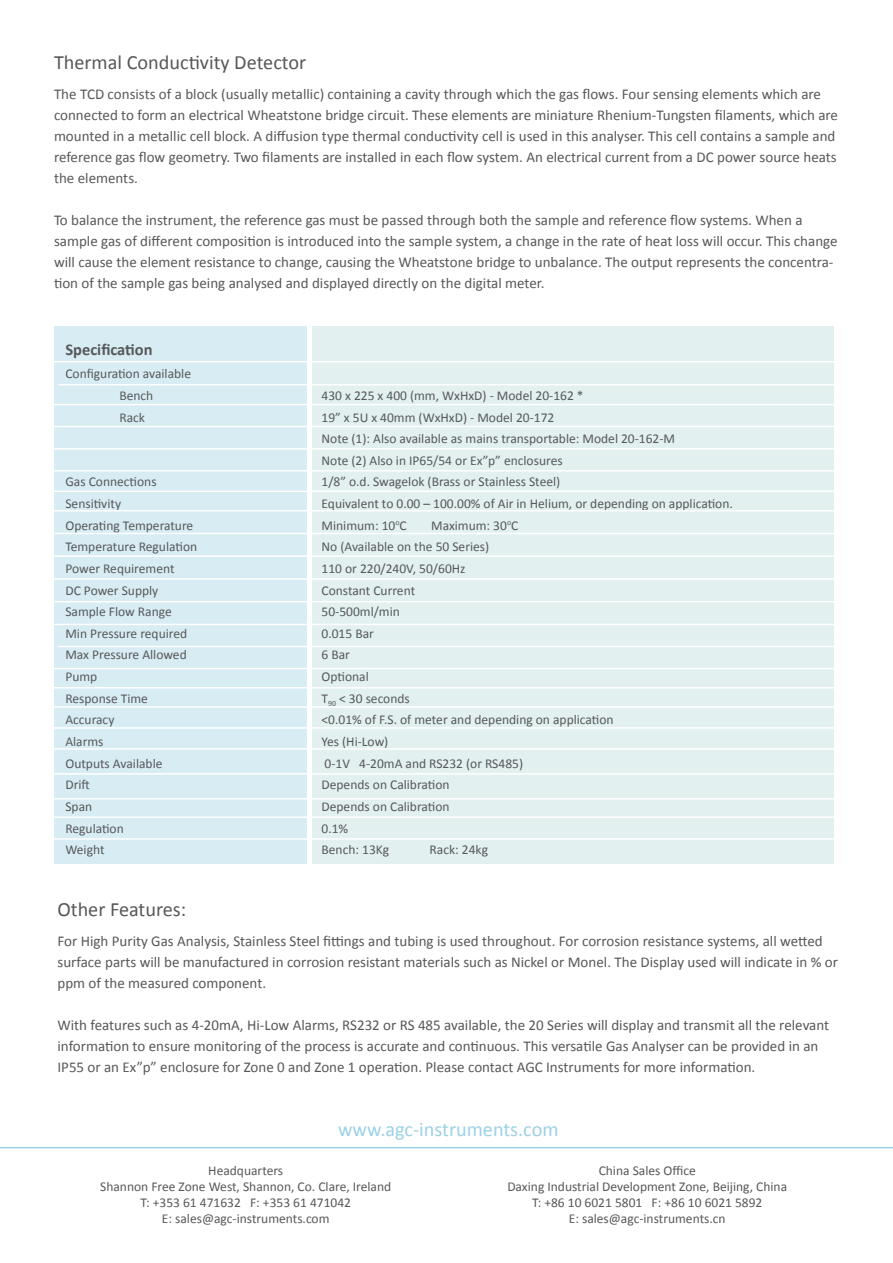
<style>
.page{position:relative;width:893px;height:1263px;background:#fff}
.page>*{position:absolute;margin:0;border:0;box-sizing:border-box;transform-origin:0 0}
.t1{font:20.25px "Calibri";color:#57585a}
.t2{font:20.25px "Calibri";color:#9cd1e5}
.t3{font:700 16.5px "Calibri";color:#57585a}
.t4{font:15px/21px "Calibri";color:#57585a}
.t5{font:13.5px "Calibri";color:#57585a}
</style>
<div class="page">
<div style="left:55px;top:327px;width:252px;height:537px;background:#d8ecf4"></div>
<div style="left:312px;top:327px;width:521px;height:537px;background:#e2f0f0"></div>
<hr style="left:50px;top:510px;width:793px;height:1px;background:#fff">
<hr style="left:53px;top:668px;width:794px;height:1px;background:#fff">
<hr style="left:58px;top:384px;width:794px;height:1px;background:#fff">
<hr style="left:54px;top:448px;width:794px;height:2px;background:#fff">
<hr style="left:58px;top:646px;width:794px;height:1px;background:#fff">
<hr style="left:50px;top:687px;width:793px;height:1px;background:#fff">
<hr style="left:55px;top:601px;width:793px;height:1px;background:#fff">
<hr style="left:50px;top:555px;width:793px;height:2px;background:#fff">
<hr style="left:54px;top:404px;width:794px;height:1px;background:#fff">
<hr style="left:53px;top:578px;width:794px;height:2px;background:#fff">
<hr style="left:54px;top:491px;width:794px;height:1px;background:#fff">
<hr style="left:54px;top:727px;width:794px;height:2px;background:#fff">
<hr style="left:53px;top:706px;width:794px;height:2px;background:#fff">
<hr style="left:50px;top:361px;width:793px;height:1px;background:#fff">
<hr style="left:53px;top:624px;width:794px;height:1px;background:#fff">
<hr style="left:53px;top:748px;width:794px;height:2px;background:#fff">
<hr style="left:54px;top:470px;width:794px;height:1px;background:#fff">
<hr style="left:53px;top:773px;width:794px;height:1px;background:#fff">
<hr style="left:54px;top:426px;width:794px;height:1px;background:#fff">
<hr style="left:55px;top:533px;width:793px;height:1px;background:#fff">
<hr style="left:53px;top:798px;width:794px;height:1px;background:#fff">
<hr style="left:50px;top:816px;width:793px;height:2px;background:#fff">
<hr style="left:50px;top:838px;width:793px;height:2px;background:#fff">
<hr style="left:0;top:1147px;width:893px;height:1px;background:#9cd1e5">
<p class="t1" style="left:54px;top:50px;width:254px">Thermal Conductivity Detector</p>
<p class="t4" style="left:54px;top:83px;width:785px">The TCD consists of a block (usually metallic) containing a cavity through which the gas flows. Four sensing elements which are connected to form an electrical Wheatstone bridge circuit. These elements are miniature Rhenium-Tungsten filaments, which are mounted in a metallic cell block. A diffusion type thermal conductivity cell is used in this analyser. This cell contains a sample and reference gas flow geometry. Two filaments are installed in each flow system. An electrical current from a DC power source heats the elements.</p>
<p class="t4" style="left:54px;top:209px;width:785px">To balance the instrument, the reference gas must be passed through both the sample and reference flow systems. When a sample gas of different composition is introduced into the sample system, a change in the rate of heat loss will occur. This change will cause the element resistance to change, causing the Wheatstone bridge to unbalance. The output represents the concentra&shy;tion of the sample gas being analysed and displayed directly on the digital meter.</p>
<p class="t3" style="left:65px;top:339px;width:89px">Specification</p>
<p class="t5" style="left:65px;top:365px;width:127px">Configuration available</p>
<p class="t5" style="left:119px;top:387px;width:35px">Bench</p>
<p class="t5" style="left:119px;top:409px;width:27px">Rack</p>
<p class="t5" style="left:65px;top:474px;width:93px">Gas Connections</p>
<p class="t5" style="left:65px;top:495px;width:57px">Sensitivity</p>
<p class="t5" style="left:65px;top:517px;width:129px">Operating Temperature</p>
<p class="t5" style="left:65px;top:538px;width:133px">Temperature Regulation</p>
<p class="t5" style="left:65px;top:560px;width:111px">Power Requirement</p>
<p class="t5" style="left:65px;top:582px;width:95px">DC Power Supply</p>
<p class="t5" style="left:65px;top:603px;width:108px">Sample Flow Range</p>
<p class="t5" style="left:65px;top:625px;width:123px">Min Pressure required</p>
<p class="t5" style="left:65px;top:647px;width:123px">Max Pressure Allowed</p>
<p class="t5" style="left:65px;top:668px;width:33px">Pump</p>
<p class="t5" style="left:65px;top:690px;width:84px">Response Time</p>
<p class="t5" style="left:65px;top:711px;width:51px">Accuracy</p>
<p class="t5" style="left:65px;top:733px;width:40px">Alarms</p>
<p class="t5" style="left:65px;top:755px;width:99px">Outputs Available</p>
<p class="t5" style="left:65px;top:776px;width:26px">Drift</p>
<p class="t5" style="left:65px;top:798px;width:28px">Span</p>
<p class="t5" style="left:65px;top:820px;width:60px">Regulation</p>
<p class="t5" style="left:65px;top:841px;width:41px">Weight</p>
<p class="t5" style="left:322px;top:387px;width:264px">430 x 225 x 400 (mm, WxHxD) - Model 20-162 *</p>
<p class="t5" style="left:322px;top:409px;width:234px">19” x 5U x 40mm (WxHxD) - Model 20-172</p>
<p class="t5" style="left:322px;top:430px;width:355px">Note (1): Also available as mains transportable: Model 20-162-M</p>
<p class="t5" style="left:322px;top:452px;width:243px">Note (2) Also in IP65/54 or Ex”p” enclosures</p>
<p class="t5" style="left:322px;top:474px;width:240px">1/8” o.d. Swagelok (Brass or Stainless Steel)</p>
<p class="t5" style="left:322px;top:495px;width:413px">Equivalent to 0.00 – 100.00% of Air in Helium, or depending on application.</p>
<p class="t5" style="left:322px;top:517px;width:87px">Minimum: 10<sup>o</sup>C</p>
<p class="t5" style="left:431px;top:517px;width:89px">Maximum: 30<sup>o</sup>C</p>
<p class="t5" style="left:322px;top:538px;width:169px">No (Available on the 50 Series)</p>
<p class="t5" style="left:322px;top:560px;width:146px">110 or 220/240V, 50/60Hz</p>
<p class="t5" style="left:322px;top:582px;width:95px">Constant Current</p>
<p class="t5" style="left:322px;top:603px;width:80px">50-500ml/min</p>
<p class="t5" style="left:322px;top:625px;width:54px">0.015 Bar</p>
<p class="t5" style="left:322px;top:647px;width:30px">6 Bar</p>
<p class="t5" style="left:322px;top:668px;width:49px">Optional</p>
<p class="t5" style="left:322px;top:690px;width:90px">T<sub>90</sub> &lt; 30 seconds</p>
<p class="t5" style="left:322px;top:711px;width:294px">&lt;0.01% of F.S. of meter and depending on application</p>
<p class="t5" style="left:322px;top:733px;width:68px">Yes (Hi-Low)</p>
<p class="t5" style="left:325px;top:755px;width:200px">0-1V 4-20mA and RS232 (or RS485)</p>
<p class="t5" style="left:322px;top:776px;width:130px">Depends on Calibration</p>
<p class="t5" style="left:322px;top:798px;width:130px">Depends on Calibration</p>
<p class="t5" style="left:322px;top:820px;width:28px">0.1%</p>
<p class="t5" style="left:322px;top:841px;width:69px">Bench: 13Kg</p>
<p class="t5" style="left:430px;top:841px;width:60px">Rack: 24kg</p>
<p class="t1" style="left:57px;top:897px;width:130px">Other Features:</p>
<p class="t4" style="left:57px;top:929px;width:782px">For High Purity Gas Analysis, Stainless Steel fittings and tubing is used throughout. For corrosion resistance systems, all wetted surface parts will be manufactured in corrosion resistant materials such as Nickel or Monel. The Display used will indicate in % or ppm of the measured component.</p>
<p class="t4" style="left:57px;top:1014px;width:773px">With features such as 4-20mA, Hi-Low Alarms, RS232 or RS 485 available, the 20 Series will display and transmit all the relevant information to ensure monitoring of the process is accurate and continuous. This versatile Gas Analyser can be provided in an<br>IP55 or an Ex”p” enclosure for Zone 0 and Zone 1 operation. Please contact AGC Instruments for more information.</p>
<p class="t2" style="left:338px;top:1116px;width:222px">www.agc-instruments.com</p>
<p class="t5" style="left:208px;top:1162px;width:76px">Headquarters</p>
<p class="t5" style="left:100px;top:1178px;width:293px">Shannon Free Zone West, Shannon, Co. Clare, Ireland</p>
<p class="t5" style="left:140px;top:1194px;width:212px">T: +353 61 471632 F: +353 61 471042</p>
<p class="t5" style="left:162px;top:1210px;width:169px">E: sales@agc-instruments.com</p>
<p class="t5" style="left:599px;top:1162px;width:99px">China Sales Office</p>
<p class="t5" style="left:507px;top:1178px;width:281px">Daxing Industrial Development Zone, Beijing, China</p>
<p class="t5" style="left:532px;top:1194px;width:232px">T: +86 10 6021 5801 F: +86 10 6021 5892</p>
<p class="t5" style="left:569px;top:1210px;width:158px">E: sales@agc-instruments.cn</p>
</div>
